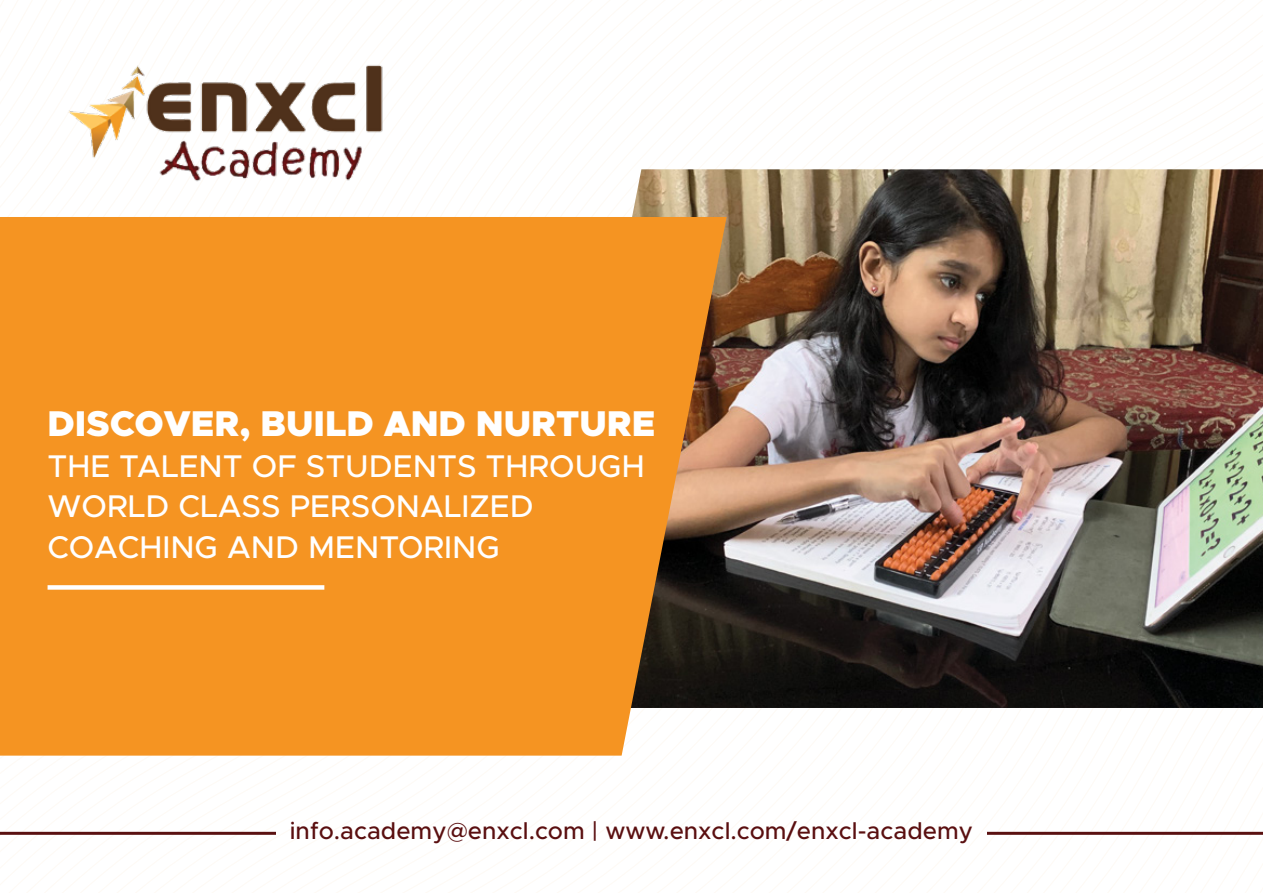
<style>
.page{position:relative;width:1263px;height:893px;background:#fff}
.page>*{position:absolute;margin:0;border:0;box-sizing:border-box;transform-origin:0 0}
.t1{font:900 36px "Metropolis";color:#fff}
.t2{font:500 31.5px/40.8px "Metropolis";color:#fff}
.t3{font:500 24px "Metropolis";color:#5a0f10}
</style>
<div class="page">
<img style="left:68px;top:64px;width:315px;height:118px">
<img style="left:623px;top:169px;width:640px;height:539px">
<svg style="left:0;top:217px;width:727px;height:539px;background:#eb9025"></svg>
<div style="left:48px;top:585px;width:276px;height:5px;background:#fff"></div>
<hr style="left:0;top:832px;width:1263px;height:3px;background:#5a1111">
<p class="t1" style="left:48px;top:400px;width:609px">DISCOVER, BUILD AND NURTURE</p>
<p class="t2" style="left:48px;top:445px;width:598px">THE TALENT OF STUDENTS THROUGH<br>WORLD CLASS PERSONALIZED<br>COACHING AND MENTORING</p>
<p class="t3" style="left:290px;top:815px;width:685px">info.academy@enxcl.com | www.enxcl.com/enxcl-academy</p>
</div>
